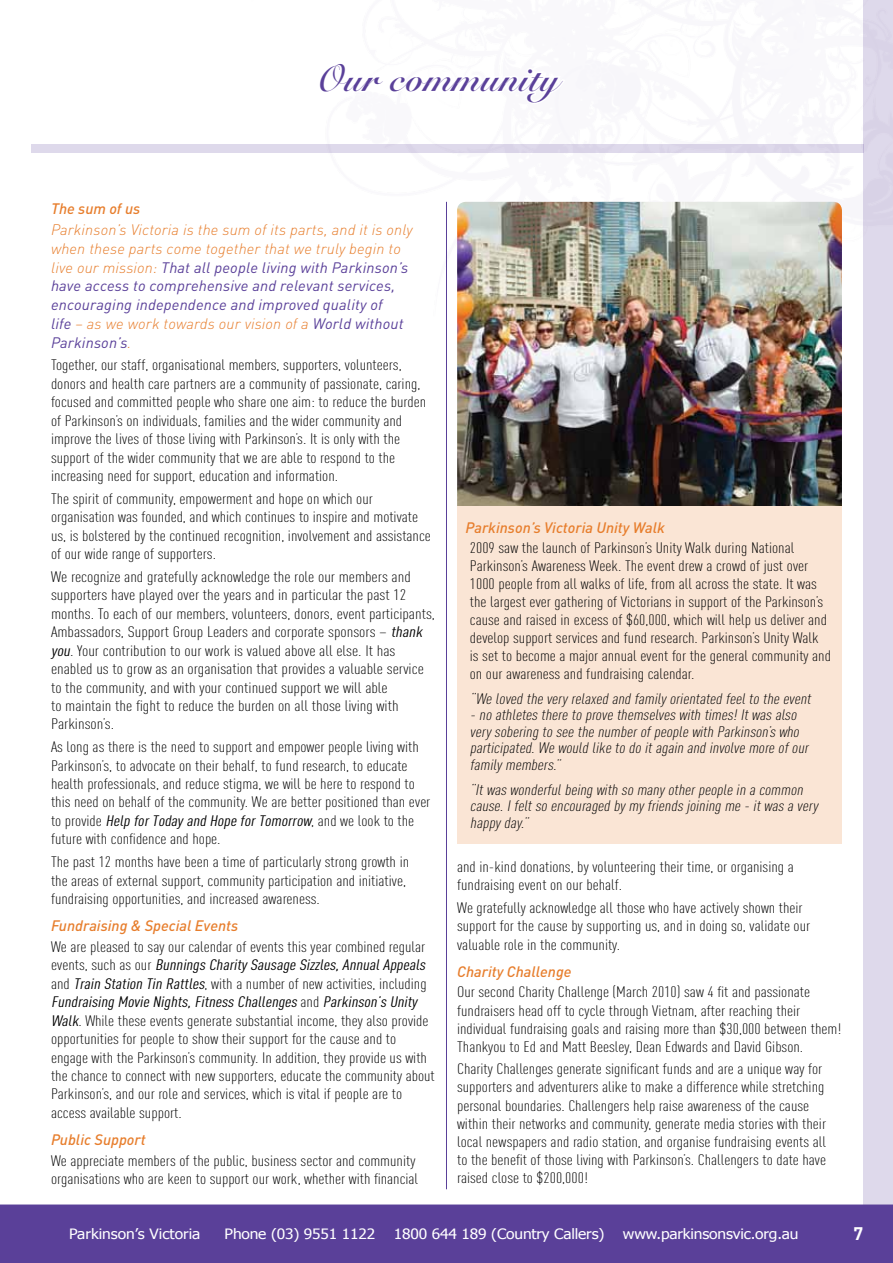
<style>
.page{position:relative;width:893px;height:1263px;background:#fff}
.page>*{position:absolute;margin:0;border:0;box-sizing:border-box;transform-origin:0 0}
.t1{font:700 39px "Snell BT";color:#5a4099}
.t2{font:700 19.5px "DIN";color:#fff}
.t3{font:300 15px/18.5px "DIN Cond";color:#000;scale:1.2 1}
.t4{font:300 15px/18.5px "DIN Cond";color:#000;scale:1.23 1}
.t5{font:italic 300 15px/16.5px "DIN Cond";color:#000;scale:1.2 1}
.t6{font:italic 15px/18.8px "DIN";letter-spacing:.01em;color:#5a4099}
.t7{font:italic 500 15px "DIN";color:#e77e2d}
.t8{font:14.25px "Tahoma";letter-spacing:-.01em;color:#fff;scale:1.09 1}
.s1{font-weight:300;color:#e77e2d}
.s2{font-weight:400;font-style:italic}
</style>
<div class="page">
<div style="left:0;top:1204px;width:893px;height:59px;background:#5a4099"></div>
<div style="left:31px;top:144px;width:832px;height:8px;background:#ded9eb"></div>
<div style="left:863px;top:0;width:30px;height:1205px;background:#ded9eb"></div>
<img style="left:457px;top:202px;width:385px;height:304px">
<div style="left:457px;top:506px;width:385px;height:337px;background:#fae5d5"></div>
<hr style="left:446px;top:202px;width:1px;height:987px;background:#5a4099">
<h1 class="t1" style="left:324px;top:54px;width:270px">Our community</h1>
<p class="t7" style="left:51px;top:199px;width:91px">The sum of us</p>
<p class="t6" style="left:51px;top:220px;width:363px"><span class="s1">Parkinson’s Victoria is the sum of its parts, and it is only when these parts come together that we truly begin to live our mission:</span> That all people living with Parkinson’s have access to comprehensive and relevant services, encouraging independence and improved quality of<br>life <span class="s1">– as we work towards our vision of a</span> World without Parkinson’s<span class="s1">.</span></p>
<p class="t3" style="left:51px;top:356px;width:314px">Together, our staff, organisational members, supporters, volunteers, donors and health care partners are a community of passionate, caring, focused and committed people who share one aim: to reduce the burden of Parkinson’s on individuals, families and the wider community and improve the lives of those living with Parkinson’s. It is only with the support of the wider community that we are able to respond to the increasing need for support, education and information.</p>
<p class="t3" style="left:51px;top:489px;width:318px">The spirit of community, empowerment and hope on which our organisation was founded, and which continues to inspire and motivate us, is bolstered by the continued recognition, involvement and assistance of our wide range of supporters.</p>
<p class="t4" style="left:51px;top:567px;width:314px">We recognize and gratefully acknowledge the role our members and supporters have played over the years and in particular the past 12 months. To each of our members, volunteers, donors, event participants, Ambassadors, Support Group Leaders and corporate sponsors – <span class="s2">thank you</span>. Your contribution to our work is valued above all else. It has enabled us to grow as an organisation that provides a valuable service to the community, and with your continued support we will able<br>to maintain the fight to reduce the burden on all those living with Parkinson’s.</p>
<p class="t3" style="left:51px;top:737px;width:318px">As long as there is the need to support and empower people living with Parkinson’s, to advocate on their behalf, to fund research, to educate health professionals, and reduce stigma, we will be here to respond to this need on behalf of the community. We are better positioned than ever t o p ro v i d e <span class="s2">Help forToday and Hope forTomorrow</span>, a n d w e l o o k t o t h e future with confidence and hope.</p>
<p class="t3" style="left:51px;top:852px;width:300px">The past 12 months have been a time of particularly strong growth in the areas of external support, community participation and initiative, fundraising opportunities, and increased awareness.</p>
<p class="t7" style="left:51px;top:916px;width:189px">Fundraising &amp; Special Events</p>
<p class="t3" style="left:51px;top:937px;width:321px">We are pleased to say our calendar of events this year combined regular e v e n t s , s u c h a s o u r <span class="s2">Bunnings Charity Sausage Sizzles,AnnualAppeals </span>and <span class="s2">Train Station Tin Rattles</span>, with a number of new activities, including <span class="s2">Fundraising Movie Nights,Fitness Challenges</span> a n d <span class="s2">Parkinson’s Unity Walk</span>. While these events generate substantial income, they also provide opportunities for people to show their support for the cause and to engage with the Parkinson’s community. In addition, they provide us with the chance to connect with new supporters, educate the community about Parkinson’s, and our role and services, which is vital if people are to access available support.</p>
<p class="t7" style="left:51px;top:1130px;width:96px">Public Support</p>
<p class="t3" style="left:51px;top:1151px;width:307px">We appreciate members of the public, business sector and community organisations who are keen to support our work, whether with financial</p>
<p class="t7" style="left:466px;top:518px;width:201px">Parkinson’s Victoria Unity Walk</p>
<p class="t3" style="left:470px;top:538px;width:302px;line-height:18px">2009 saw the launch of Parkinson’s Unity Walk during National Parkinson’s Awareness Week. The event drew a crowd of just over 1000 people from all walks of life, from all across the state. It was the largest ever gathering of Victorians in support of the Parkinson’s cause and raised in excess of $60,000, which will help us deliver and develop support services and fund research. Parkinson’s Unity Walk is set to become a major annual event for the general community and on our awareness and fundraising calendar.</p>
<p class="t5" style="left:470px;top:690px;width:288px">“We loved the very relaxed and family orientated feelto the event -no athletes there to prove themselves with times!Itwas also very sobering to see the numberofpeople with Parkinson’s who participated.We would like to do itagain and involve more ofour family members.”</p>
<p class="t5" style="left:470px;top:781px;width:291px">“Itwas wonderfulbeing with so many otherpeople in a common cause.Ifeltso encouraged by my friends joining me -itwas a very happy day.”</p>
<p class="t3" style="left:457px;top:857px;width:282px">and in-kind donations, by volunteering their time, or organising a fundraising event on our behalf.</p>
<p class="t3" style="left:457px;top:898px;width:296px">We gratefully acknowledge all those who have actively shown their support for the cause by supporting us, and in doing so, validate our valuable role in the community.</p>
<p class="t7" style="left:457px;top:962px;width:116px">Charity Challenge</p>
<p class="t3" style="left:457px;top:983px;width:322px">Our second Charity Challenge (March 2010) saw 4 fit and passionate fundraisers head off to cycle through Vietnam, after reaching their individual fundraising goals and raising more than $30,000 between them!<br>Thankyou to Ed and Matt Beesley, Dean Edwards and David Gibson.</p>
<p class="t3" style="left:457px;top:1060px;width:309px">Charity Challenges generate significant funds and are a unique way for supporters and adventurers alike to make a difference while stretching personal boundaries. Challengers help raise awareness of the cause within their networks and community, generate media stories with their local newspapers and radio station, and organise fundraising events all to the benefit of those living with Parkinson’s. Challengers to date have raised close to $200,000!</p>
<p class="t8" style="left:69px;top:1224px;width:122px">Parkinson’s Victoria</p>
<p class="t8" style="left:225px;top:1224px;width:140px">Phone (03) 9551 1122</p>
<p class="t8" style="left:394px;top:1224px;width:195px">1800 644 189 (Country Callers)</p>
<p class="t8" style="left:623px;top:1224px;width:163px">www.parkinsonsvic.org.au</p>
<h2 class="t2" style="left:853px;top:1219px;width:12px">7</h2>
</div>
